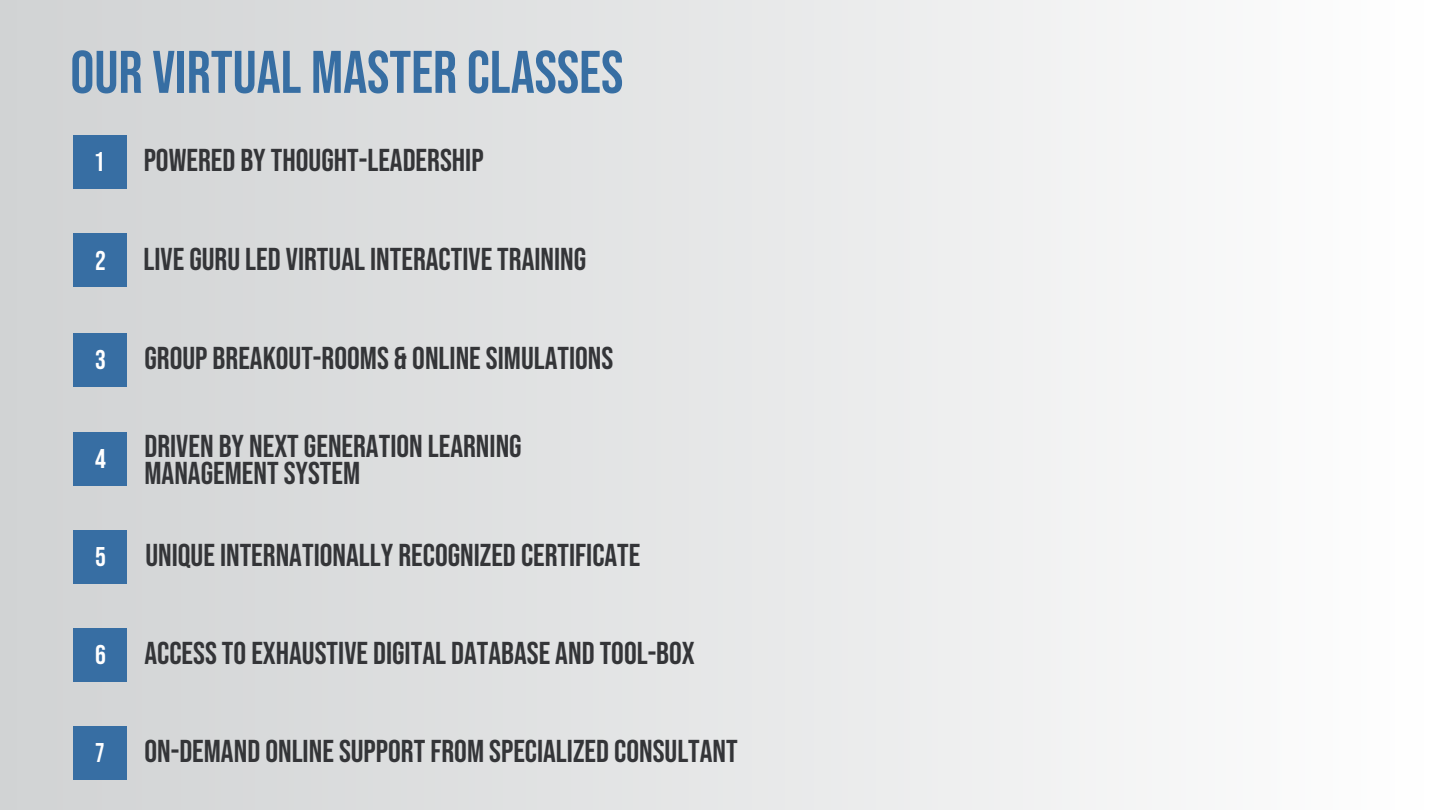
<style>
.page{position:relative;width:1440px;height:810px;background:#fff}
.page>*{position:absolute;margin:0;border:0;box-sizing:border-box;transform-origin:0 0}
.t1{font:60px "Bebas Neue";color:#376ea3}
.t2{font:31.5px/27px "Bebas Neue";color:#343538}
.t3{font:27px "Bebas Neue";color:#fff}
.t4{font:27px "Bebas Neue";color:#fff;scale:.87 1}
.s1{font-size:27px;color:#fff}
</style>
<div class="page">
<div style="left:0;top:0;width:1440px;height:810px;background:linear-gradient(to right,#cfd1d3,#fefefe)"></div>
<div style="left:74px;top:135px;width:53px;height:53px;background:#376ea3"></div>
<div style="left:74px;top:234px;width:53px;height:53px;background:#376ea3"></div>
<div style="left:74px;top:333px;width:53px;height:54px;background:#376ea3"></div>
<div style="left:74px;top:432px;width:53px;height:53px;background:#376ea3"></div>
<div style="left:74px;top:530px;width:53px;height:53px;background:#376ea3"></div>
<div style="left:74px;top:629px;width:53px;height:53px;background:#376ea3"></div>
<div style="left:74px;top:727px;width:53px;height:53px;background:#376ea3"></div>
<h1 class="t1" style="left:70px;top:38px;width:555px">OUR VIRTUAL MASTER CLASSES</h1>
<p class="t2" style="left:94px;top:146px;width:391px"><span class="s1">1</span> POWERED BY THOUGHT-LEADERSHIP</p>
<p class="t2" style="left:95px;top:245px;width:493px"><span class="s1">2</span> LIVE GURU LED VIRTUAL INTERACTIVE TRAINING</p>
<p class="t2" style="left:95px;top:345px;width:520px"><span class="s1">3</span> GROUP BREAKOUT-ROOMS &amp; ONLINE SIMULATIONS</p>
<p class="t3" style="left:95px;top:443px;width:12px">4</p>
<p class="t2" style="left:144px;top:433px;width:379px">DRIVEN BY NEXT GENERATION LEARNING<br>MANAGEMENT SYSTEM</p>
<p class="t2" style="left:95px;top:542px;width:547px"><span class="s1">5</span> UNIQUE INTERNATIONALLY RECOGNIZED CERTIFICATE</p>
<p class="t2" style="left:95px;top:640px;width:601px"><span class="s1">6</span> ACCESS TO EXHAUSTIVE DIGITAL DATABASE AND TOOL-BOX</p>
<p class="t4" style="left:95px;top:738px;width:12px">7</p>
<p class="t2" style="left:144px;top:738px;width:595px">ON-DEMAND ONLINE SUPPORT FROM SPECIALIZED CONSULTANT</p>
</div>
